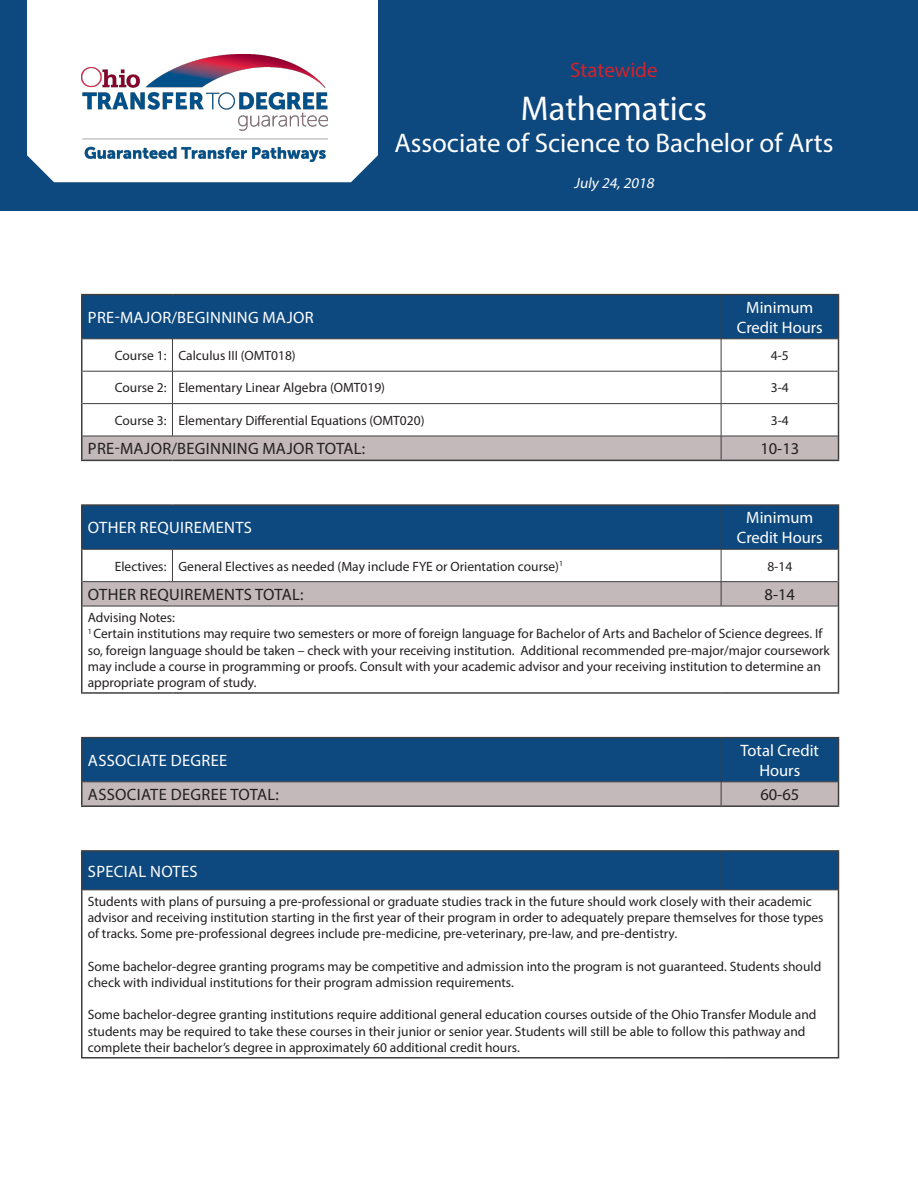
<style>
.page{position:relative;width:918px;height:1188px;background:#fff}
.page>*{position:absolute;margin:0;border:0;box-sizing:border-box;transform-origin:0 0}
.t1{font:34.5px "Myriad Pro";color:#fff}
.t2{font:27px "Myriad Pro";color:#fff}
.t3{font:21px "Myriad Pro";color:#d1232a}
.t4{font:16.5px "Myriad Pro";letter-spacing:.02em;color:#231f20}
.t5{font:16.5px "Myriad Pro";letter-spacing:.02em;color:#fff}
.t6{font:16.5px/19.8px "Myriad Pro";color:#fff;text-align:center}
.t7{font:italic 15px "Myriad Pro";color:#fff}
.t8{font:13.5px/16.2px "Myriad Pro";color:#231f20}
</style>
<div class="page">
<div style="left:0;top:0;width:918px;height:210px;background:#0d487f"></div>
<div style="left:27px;top:0;width:351px;height:182px;background:#fff"></div>
<img style="left:81px;top:54px;width:246px;height:108px">
<div style="left:82px;top:295px;width:756px;height:44px;background:#0d487f"></div>
<hr style="left:81px;top:294px;width:91px;height:1px;background:#3e3e3f">
<hr style="left:81px;top:295px;width:1px;height:44px;background:#3e3e3f">
<hr style="left:172px;top:294px;width:549px;height:1px;background:#3e3e3f">
<hr style="left:721px;top:294px;width:118px;height:1px;background:#3e3e3f">
<hr style="left:838px;top:295px;width:1px;height:44px;background:#3e3e3f">
<hr style="left:81px;top:339px;width:1px;height:32px;background:#3e3e3f">
<hr style="left:838px;top:339px;width:1px;height:32px;background:#3e3e3f">
<hr style="left:81px;top:371px;width:1px;height:33px;background:#3e3e3f">
<hr style="left:838px;top:371px;width:1px;height:33px;background:#3e3e3f">
<hr style="left:81px;top:404px;width:1px;height:32px;background:#3e3e3f">
<hr style="left:838px;top:404px;width:1px;height:32px;background:#3e3e3f">
<hr style="left:721px;top:295px;width:1px;height:44px;background:#3e3e3f">
<hr style="left:82px;top:339px;width:90px;height:1px;background:#3e3e3f">
<hr style="left:172px;top:339px;width:549px;height:1px;background:#3e3e3f">
<hr style="left:172px;top:339px;width:1px;height:32px;background:#3e3e3f">
<hr style="left:721px;top:339px;width:117px;height:1px;background:#3e3e3f">
<hr style="left:721px;top:339px;width:1px;height:32px;background:#3e3e3f">
<hr style="left:82px;top:371px;width:90px;height:1px;background:#3e3e3f">
<hr style="left:172px;top:371px;width:549px;height:1px;background:#3e3e3f">
<hr style="left:172px;top:371px;width:1px;height:32px;background:#3e3e3f">
<hr style="left:721px;top:371px;width:117px;height:1px;background:#3e3e3f">
<hr style="left:721px;top:371px;width:1px;height:32px;background:#3e3e3f">
<hr style="left:172px;top:404px;width:1px;height:32px;background:#3e3e3f">
<hr style="left:721px;top:404px;width:1px;height:32px;background:#3e3e3f">
<hr style="left:82px;top:403px;width:90px;height:1px;background:#3e3e3f">
<hr style="left:172px;top:403px;width:549px;height:1px;background:#3e3e3f">
<hr style="left:721px;top:403px;width:117px;height:1px;background:#3e3e3f">
<svg style="left:81px;top:436px;width:758px;height:24px;background:#bdb3b5"></svg>
<hr style="left:81px;top:460px;width:91px;height:1px;background:#3e3e3f">
<hr style="left:172px;top:460px;width:549px;height:1px;background:#3e3e3f">
<hr style="left:721px;top:460px;width:118px;height:1px;background:#3e3e3f">
<div style="left:82px;top:506px;width:756px;height:43px;background:#0d487f"></div>
<hr style="left:81px;top:504px;width:91px;height:2px;background:#3e3e3f">
<hr style="left:81px;top:506px;width:1px;height:43px;background:#3e3e3f">
<hr style="left:172px;top:504px;width:549px;height:2px;background:#3e3e3f">
<hr style="left:721px;top:504px;width:118px;height:2px;background:#3e3e3f">
<hr style="left:838px;top:506px;width:1px;height:43px;background:#3e3e3f">
<hr style="left:81px;top:549px;width:1px;height:33px;background:#3e3e3f">
<hr style="left:838px;top:549px;width:1px;height:33px;background:#3e3e3f">
<hr style="left:721px;top:506px;width:1px;height:43px;background:#3e3e3f">
<hr style="left:172px;top:549px;width:1px;height:32px;background:#3e3e3f">
<hr style="left:721px;top:549px;width:1px;height:32px;background:#3e3e3f">
<hr style="left:81px;top:606px;width:1px;height:86px;background:#3e3e3f">
<hr style="left:82px;top:549px;width:90px;height:1px;background:#3e3e3f">
<hr style="left:172px;top:549px;width:549px;height:1px;background:#3e3e3f">
<hr style="left:82px;top:581px;width:90px;height:1px;background:#3e3e3f">
<hr style="left:172px;top:581px;width:549px;height:1px;background:#3e3e3f">
<hr style="left:721px;top:549px;width:117px;height:1px;background:#3e3e3f">
<hr style="left:721px;top:581px;width:117px;height:1px;background:#3e3e3f">
<svg style="left:81px;top:582px;width:758px;height:24px;background:#beb5b7"></svg>
<hr style="left:838px;top:606px;width:1px;height:86px;background:#3e3e3f">
<hr style="left:82px;top:606px;width:90px;height:1px;background:#3e3e3f">
<hr style="left:172px;top:606px;width:549px;height:1px;background:#3e3e3f">
<hr style="left:81px;top:692px;width:91px;height:2px;background:#3e3e3f">
<hr style="left:172px;top:692px;width:549px;height:2px;background:#3e3e3f">
<hr style="left:721px;top:692px;width:118px;height:2px;background:#3e3e3f">
<hr style="left:721px;top:606px;width:117px;height:1px;background:#3e3e3f">
<hr style="left:81px;top:737px;width:640px;height:1px;background:#3e3e3f">
<hr style="left:721px;top:737px;width:118px;height:1px;background:#3e3e3f">
<svg style="left:81px;top:738px;width:758px;height:67px;background:#4b6d91"></svg>
<hr style="left:81px;top:805px;width:640px;height:2px;background:#3e3e3f">
<hr style="left:721px;top:805px;width:118px;height:2px;background:#3e3e3f">
<div style="left:82px;top:852px;width:756px;height:38px;background:#0d487f"></div>
<hr style="left:81px;top:850px;width:640px;height:2px;background:#3e3e3f">
<hr style="left:81px;top:852px;width:1px;height:38px;background:#3e3e3f">
<hr style="left:721px;top:850px;width:118px;height:2px;background:#3e3e3f">
<hr style="left:838px;top:852px;width:1px;height:38px;background:#3e3e3f">
<hr style="left:81px;top:890px;width:1px;height:167px;background:#3e3e3f">
<hr style="left:838px;top:890px;width:1px;height:167px;background:#3e3e3f">
<hr style="left:81px;top:1057px;width:640px;height:2px;background:#3e3e3f">
<hr style="left:721px;top:1057px;width:118px;height:2px;background:#3e3e3f">
<hr style="left:721px;top:852px;width:1px;height:38px;background:#3e3e3f">
<hr style="left:82px;top:890px;width:639px;height:1px;background:#3e3e3f">
<hr style="left:721px;top:890px;width:117px;height:1px;background:#3e3e3f">
<p class="t5" style="left:88px;top:307px;width:227px">PRE-MAJOR/BEGINNING MAJOR</p>
<p class="t3" style="left:570px;top:57px;width:89px">Statewide</p>
<p class="t1" style="left:521px;top:87px;width:188px">Mathematics</p>
<p class="t2" style="left:394px;top:126px;width:441px">Associate of Science to Bachelor of Arts</p>
<p class="t7" style="left:574px;top:174px;width:85px">July 24,2018</p>
<p class="t6" style="left:746px;top:297px;width:68px">Minimum</p>
<p class="t6" style="left:737px;top:317px;width:87px">Credit Hours</p>
<p class="t8" style="left:115px;top:347px;width:53px">Course 1:</p>
<p class="t8" style="left:178px;top:347px;width:119px">Calculus III (OMT018)</p>
<p class="t8" style="left:771px;top:347px;width:19px">4-5</p>
<p class="t8" style="left:115px;top:380px;width:53px">Course 2:</p>
<p class="t8" style="left:178px;top:380px;width:208px">Elementary Linear Algebra (OMT019)</p>
<p class="t8" style="left:771px;top:380px;width:19px">3-4</p>
<p class="t8" style="left:115px;top:412px;width:53px">Course 3:</p>
<p class="t8" style="left:178px;top:412px;width:248px">Elementary Differential Equations (OMT020)</p>
<p class="t8" style="left:771px;top:412px;width:19px">3-4</p>
<p class="t4" style="left:88px;top:439px;width:279px">PRE-MAJOR/BEGINNING MAJOR TOTAL:</p>
<p class="t4" style="left:760px;top:439px;width:40px">10-13</p>
<p class="t5" style="left:88px;top:518px;width:166px">OTHER REQUIREMENTS</p>
<p class="t6" style="left:746px;top:508px;width:68px">Minimum</p>
<p class="t6" style="left:737px;top:528px;width:87px">Credit Hours</p>
<p class="t8" style="left:115px;top:558px;width:53px">Electives:</p>
<p class="t8" style="left:178px;top:558px;width:386px">General Electives as needed (May include FYE or Orientation course)<sup>1</sup></p>
<p class="t8" style="left:767px;top:558px;width:26px">8-14</p>
<p class="t4" style="left:88px;top:584px;width:217px">OTHER REQUIREMENTS TOTAL:</p>
<p class="t4" style="left:765px;top:584px;width:32px">8-14</p>
<p class="t8" style="left:88px;top:609px;width:89px">Advising Notes:</p>
<p class="t8" style="left:88px;top:626px;width:744px"><sup>1</sup> Certain institutions may require two semesters or more of foreign language for Bachelor of Arts and Bachelor of Science degrees. If so, foreign language should be taken – check with your receiving institution. Additional recommended pre-major/major coursework may include a course in programming or proofs. Consult with your academic advisor and your receiving institution to determine an appropriate program of study.</p>
<p class="t5" style="left:88px;top:750px;width:141px">ASSOCIATE DEGREE</p>
<p class="t6" style="left:741px;top:740px;width:80px">Total Credit<br>Hours</p>
<p class="t4" style="left:88px;top:785px;width:193px">ASSOCIATE DEGREE TOTAL:</p>
<p class="t4" style="left:760px;top:785px;width:40px">60-65</p>
<p class="t5" style="left:88px;top:861px;width:111px">SPECIAL NOTES</p>
<p class="t8" style="left:88px;top:893px;width:737px">Students with plans of pursuing a pre-professional or graduate studies track in the future should work closely with their academic advisor and receiving institution starting in the first year of their program in order to adequately prepare themselves for those types of tracks. Some pre-professional degrees include pre-medicine, pre-veterinary, pre-law, and pre-dentistry.</p>
<p class="t8" style="left:88px;top:958px;width:735px">Some bachelor-degree granting programs may be competitive and admission into the program is not guaranteed. Students should check with individual institutions for their program admission requirements.</p>
<p class="t8" style="left:88px;top:1007px;width:730px">Some bachelor-degree granting institutions require additional general education courses outside of the Ohio Transfer Module and students may be required to take these courses in their junior or senior year. Students will still be able to follow this pathway and complete their bachelor’s degree in approximately 60 additional credit hours.</p>
</div>
